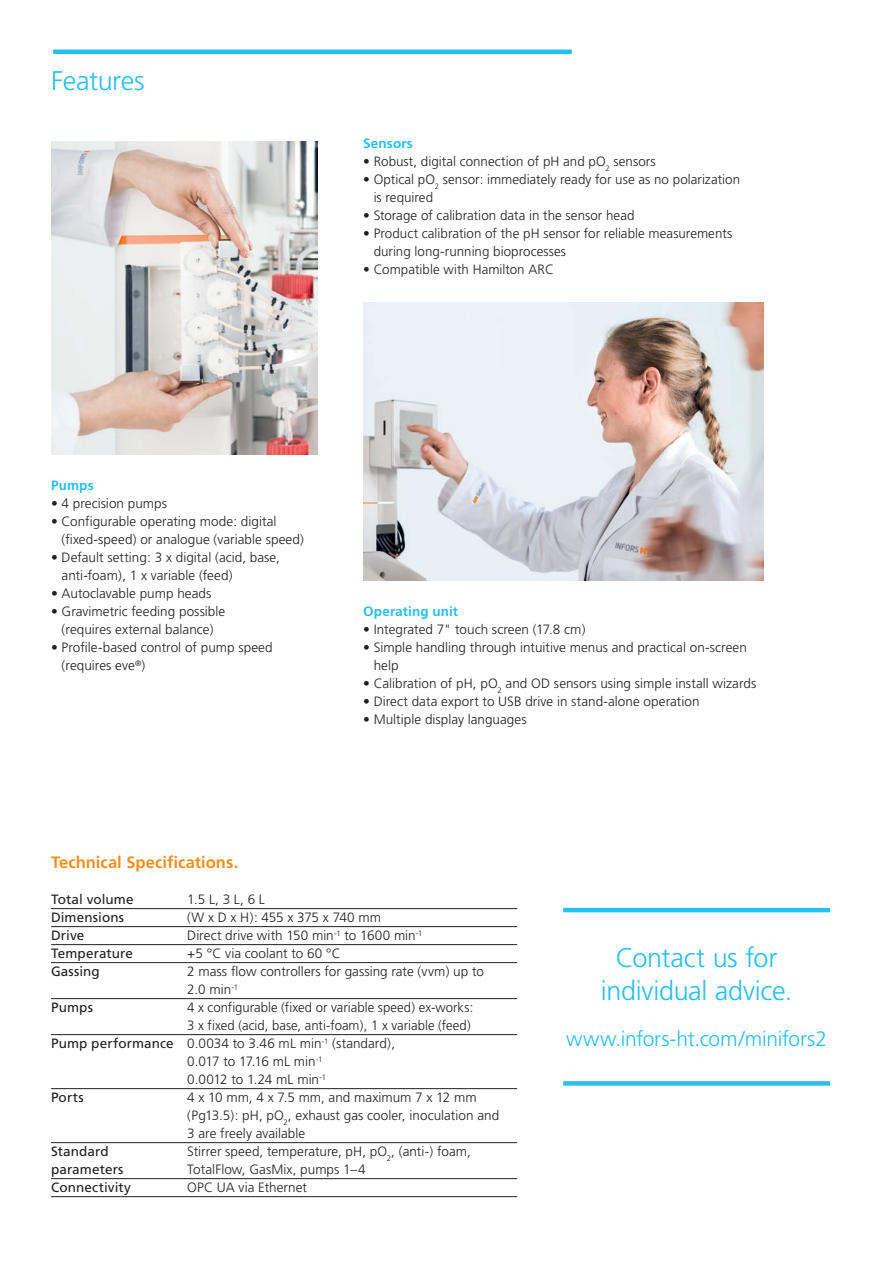
<style>
.page{position:relative;width:881px;height:1263px;background:#fff}
.page>*{position:absolute;margin:0;border:0;box-sizing:border-box;transform-origin:0 0}
.t1{font:300 27px/33px "Frutiger";letter-spacing:-.015em;color:#26bff0;text-align:center}
.t2{font:300 21px "Frutiger";letter-spacing:-.01em;color:#26bff0}
.t3{font:700 16.5px "Frutiger";color:#f68e1e}
.t4{font:300 13.5px/18px "Frutiger";color:#231f20}
.t5{font:13.5px/18px "Frutiger";letter-spacing:.01em;color:#231f20}
.t6{font:700 13.5px "Frutiger";letter-spacing:.01em;color:#26bff0}
.t7{font:300 13.5px "Frutiger";letter-spacing:-.02em;color:#231f20}
.s1{font-weight:400}
</style>
<div class="page">
<hr style="left:53px;top:50px;width:518px;height:4px;background:#26bff0">
<hr style="left:563px;top:908px;width:266px;height:4px;background:#26bff0">
<div style="left:563px;top:1081px;width:266px;height:5px;background:#26bff0"></div>
<img style="left:51px;top:142px;width:266px;height:312px">
<img style="left:363px;top:303px;width:400px;height:277px">
<hr style="left:51px;top:908px;width:132px;height:1px;background:#231f20">
<hr style="left:183px;top:908px;width:334px;height:1px;background:#231f20">
<hr style="left:51px;top:926px;width:132px;height:1px;background:#231f20">
<hr style="left:183px;top:926px;width:334px;height:1px;background:#231f20">
<hr style="left:51px;top:944px;width:132px;height:1px;background:#231f20">
<hr style="left:183px;top:944px;width:334px;height:1px;background:#231f20">
<hr style="left:51px;top:962px;width:132px;height:1px;background:#231f20">
<hr style="left:183px;top:962px;width:334px;height:1px;background:#231f20">
<hr style="left:51px;top:998px;width:132px;height:1px;background:#231f20">
<hr style="left:183px;top:998px;width:334px;height:1px;background:#231f20">
<hr style="left:51px;top:1034px;width:132px;height:1px;background:#231f20">
<hr style="left:183px;top:1034px;width:334px;height:1px;background:#231f20">
<hr style="left:51px;top:1088px;width:132px;height:1px;background:#231f20">
<hr style="left:183px;top:1088px;width:334px;height:1px;background:#231f20">
<hr style="left:51px;top:1142px;width:132px;height:1px;background:#231f20">
<hr style="left:183px;top:1142px;width:334px;height:1px;background:#231f20">
<hr style="left:51px;top:1178px;width:132px;height:1px;background:#231f20">
<hr style="left:183px;top:1178px;width:334px;height:1px;background:#231f20">
<hr style="left:51px;top:1196px;width:132px;height:1px;background:#231f20">
<hr style="left:183px;top:1196px;width:334px;height:1px;background:#231f20">
<h1 class="t1" style="left:51px;top:65px;width:95px">Features</h1>
<p class="t6" style="left:363px;top:136px;width:51px">Sensors</p>
<p class="t4" style="left:363px;top:153px;width:294px">• Robust, digital connection of pH and pO<sub>2</sub> sensors</p>
<p class="t4" style="left:373px;top:171px;width:368px;text-indent:-11px">• Optical pO<sub>2</sub> sensor: immediately ready for use as no polarization is required</p>
<p class="t4" style="left:363px;top:207px;width:273px">• Storage of calibration data in the sensor head</p>
<p class="t4" style="left:373px;top:225px;width:360px;text-indent:-11px">• Product calibration of the pH sensor for reliable measurements during long-running bioprocesses</p>
<p class="t4" style="left:363px;top:261px;width:192px">• Compatible with Hamilton ARC</p>
<p class="t6" style="left:51px;top:478px;width:44px">Pumps</p>
<p class="t4" style="left:51px;top:495px;width:117px">• 4 precision pumps</p>
<p class="t4" style="left:62px;top:513px;width:244px;text-indent:-11px">• Configurable operating mode: digital (fixed-speed) or analogue (variable speed)</p>
<p class="t4" style="left:62px;top:549px;width:220px;text-indent:-11px">• Default setting: 3 x digital (acid, base, anti-foam), 1 x variable (feed)</p>
<p class="t4" style="left:51px;top:585px;width:162px">• Autoclavable pump heads</p>
<p class="t4" style="left:51px;top:603px;width:176px;text-align:center">• Gravimetric feeding possible (requires external balance)</p>
<p class="t4" style="left:62px;top:639px;width:212px;text-indent:-11px">• Profile-based control of pump speed (requires eve<sup>®</sup>)</p>
<p class="t6" style="left:363px;top:604px;width:96px">Operating unit</p>
<p class="t4" style="left:363px;top:621px;width:224px">• Integrated 7" touch screen (17.8 cm)</p>
<p class="t4" style="left:373px;top:639px;width:374px;text-indent:-11px">• Simple handling through intuitive menus and practical on-screen help</p>
<p class="t4" style="left:363px;top:675px;width:394px">• Calibration of pH, pO<sub>2</sub> and OD sensors using simple install wizards</p>
<p class="t4" style="left:363px;top:693px;width:338px">• Direct data export to USB drive in stand-alone operation</p>
<p class="t4" style="left:363px;top:711px;width:165px">• Multiple display languages</p>
<p class="t3" style="left:51px;top:853px;width:189px">Technical Specifications.</p>
<p class="t5" style="left:51px;top:891px;width:84px">Total volume</p>
<p class="t4" style="left:187px;top:891px;width:79px">1.5 L, 3 L, 6 L</p>
<p class="t5" style="left:51px;top:909px;width:75px">Dimensions</p>
<p class="t4" style="left:187px;top:909px;width:195px">(W x D x H): 455 x 375 x 740 mm</p>
<p class="t5" style="left:51px;top:927px;width:35px">Drive</p>
<p class="t4" style="left:187px;top:927px;width:237px">Direct drive with 150 min<sup>-1</sup> to 1600 min<sup>-1</sup></p>
<p class="t5" style="left:51px;top:945px;width:83px">Temperature</p>
<p class="t4" style="left:187px;top:945px;width:155px">+5 °C via coolant to 60 °C</p>
<p class="t5" style="left:51px;top:963px;width:50px">Gassing</p>
<p class="t4" style="left:187px;top:963px;width:298px">2 mass flow controllers for gassing rate (vvm) up to<br>2.0 min<sup>-1</sup></p>
<p class="t5" style="left:51px;top:999px;width:43px">Pumps</p>
<p class="t4" style="left:187px;top:999px;width:287px">4 x configurable (fixed or variable speed) ex-works:</p>
<p class="t4" style="left:187px;top:1017px;width:285px">3 x fixed (acid, base, anti-foam), 1 x variable (feed)</p>
<p class="t4" style="left:51px;top:1035px;width:345px"><span class="s1">Pump performance</span> 0.0034 to 3.46 mL min<sup>-1</sup> (standard),</p>
<p class="t7" style="left:187px;top:1054px;width:137px">0.017 to 17.16 mL min<sup>-1</sup></p>
<p class="t4" style="left:187px;top:1071px;width:140px">0.0012 to 1.24 mL min<sup>-1</sup></p>
<p class="t5" style="left:51px;top:1089px;width:34px">Ports</p>
<p class="t4" style="left:187px;top:1089px;width:313px">4 x 10 mm, 4 x 7.5 mm, and maximum 7 x 12 mm (Pg13.5): pH, pO<sub>2</sub>, exhaust gas cooler, inoculation and<br>3 are freely available</p>
<p class="t5" style="left:51px;top:1143px;width:74px">Standard parameters</p>
<p class="t4" style="left:187px;top:1143px;width:285px">Stirrer speed, temperature, pH, pO<sub>2</sub>, (anti-) foam,<br>TotalFlow, GasMix, pumps 1–4</p>
<p class="t5" style="left:51px;top:1179px;width:81px">Connectivity</p>
<p class="t4" style="left:187px;top:1179px;width:121px">OPC UA via Ethernet</p>
<h1 class="t1" style="left:600px;top:941px;width:193px">Contact us for individual advice.</h1>
<h2 class="t2" style="left:566px;top:1027px;width:262px">www.infors-ht.com/minifors2</h2>
</div>
